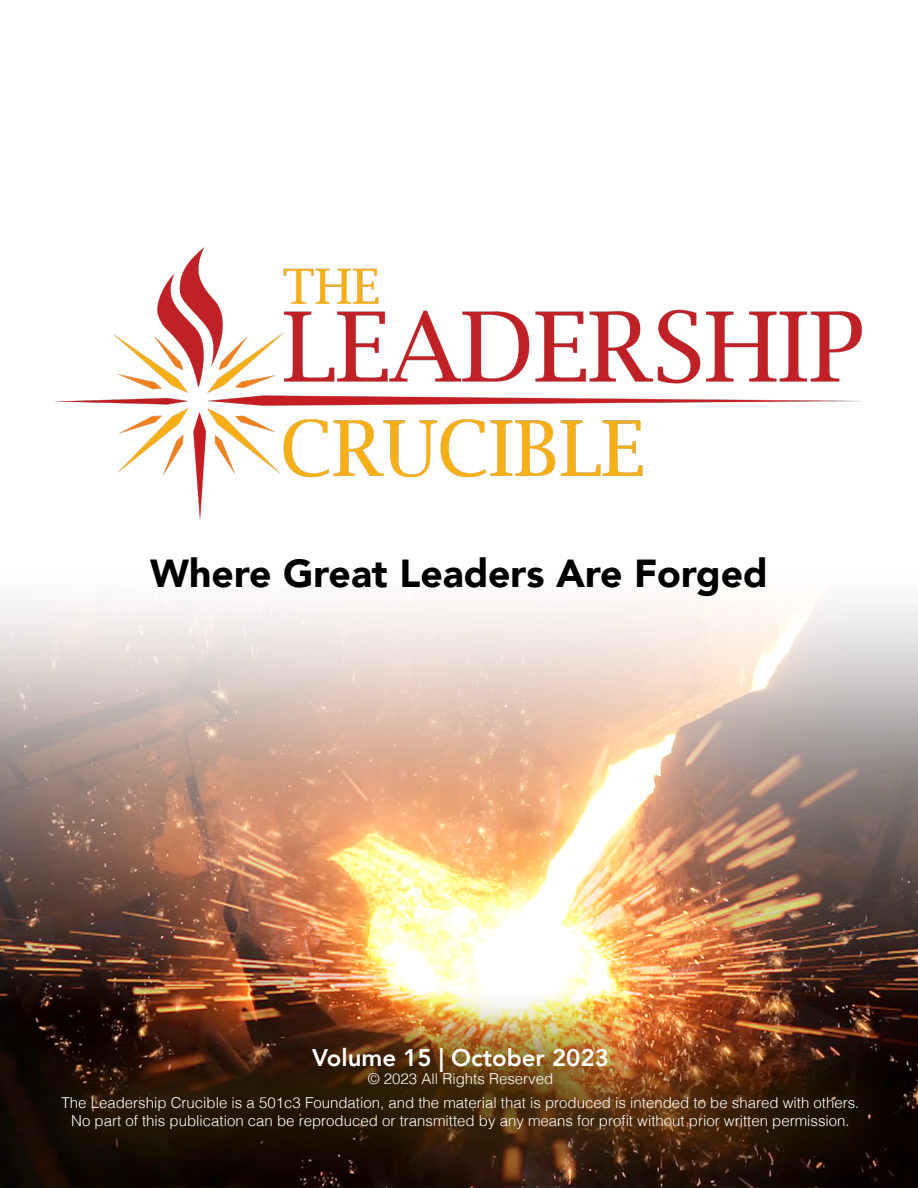
<style>
.page{position:relative;width:918px;height:1188px;background:#fff}
.page>*{position:absolute;margin:0;border:0;box-sizing:border-box;transform-origin:0 0}
.t1{font:900 39px "Avenir";color:#000}
.t2{font:800 24px "Avenir";color:#fff}
.t3{font:300 15px/24.8px "Helvetica";color:#fff;text-align:center}
</style>
<div class="page">
<img style="left:0;top:604px;width:918px;height:584px">
<img style="left:54px;top:247px;width:808px;height:273px">
<div style="left:3px;top:986px;width:914px;height:202px;background:#302500;opacity:.83"></div>
<h1 class="t1" style="left:150px;top:540px;width:619px">Where Great Leaders Are Forged</h1>
<h2 class="t2" style="left:312px;top:1039px;width:298px">Volume 15 | October 2023</h2>
<p class="t3" style="left:62px;top:1065px;width:799px">© 2023 All Rights Reserved<br>The Leadership Crucible is a 501c3 Foundation, and the material that is produced is intended to be shared with others.</p>
<p class="t3" style="left:71px;top:1108px;width:780px">No part of this publication can be reproduced or transmitted by any means for profit without prior written permission.</p>
</div>
